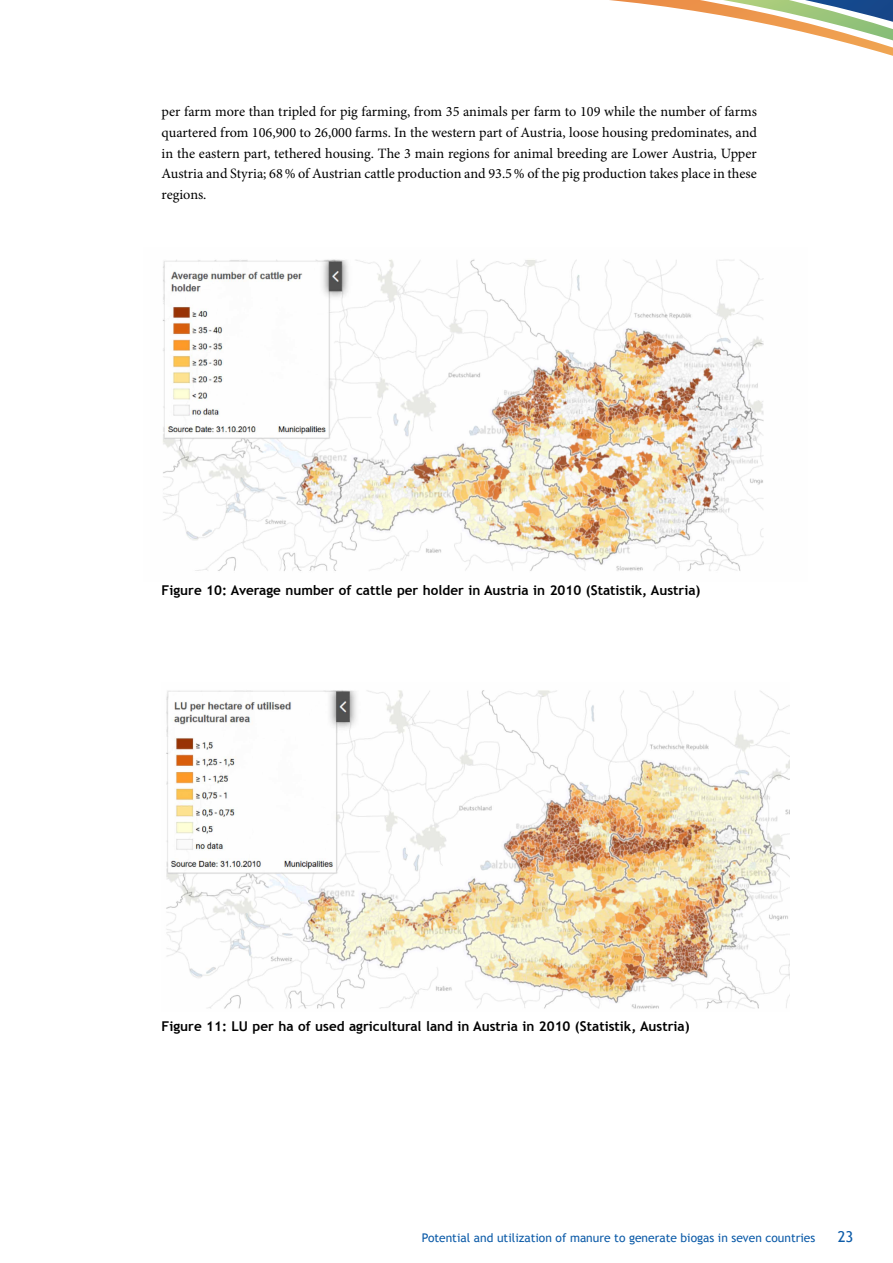
<style>
.page{position:relative;width:893px;height:1263px;background:#fff}
.page>*{position:absolute;margin:0;border:0;box-sizing:border-box;transform-origin:0 0}
.t1{font:15px "Trebuchet MS";color:#0c5ba8}
.t2{font:14.25px/20.7px "Minion Pro";color:#000;text-align:justify}
.t3{font:700 13.5px "Trebuchet MS";color:#000}
.t4{font:12px "Trebuchet MS";color:#0c5ba8}
</style>
<div class="page">
<svg style="left:609px;top:0;width:284px;height:56px"></svg>
<img style="left:163px;top:259px;width:601px;height:312px">
<img style="left:166px;top:690px;width:623px;height:319px">
<p class="t2" style="left:162px;top:101px;width:597px">per farm more than tripled for pig farming, from 35 animals per farm to 109 while the number of farms quartered from 106,900 to 26,000 farms. In the western part of Austria, loose housing predominates, and in the eastern part, tethered housing. The 3 main regions for animal breeding are Lower Austria, Upper Austria and Styria; 68% of Austrian cattle production and 93.5% of the pig production takes place in these regions.</p>
<p class="t3" style="left:162px;top:582px;width:540px">Figure 10: Average number of cattle per holder in Austria in 2010 (Statistik, Austria)</p>
<p class="t3" style="left:162px;top:1017px;width:530px">Figure 11: LU per ha of used agricultural land in Austria in 2010 (Statistik, Austria)</p>
<p class="t4" style="left:422px;top:1231px;width:395px">Potential and utilization of manure to generate biogas in seven countries</p>
<p class="t1" style="left:838px;top:1228px;width:17px">23</p>
</div>
